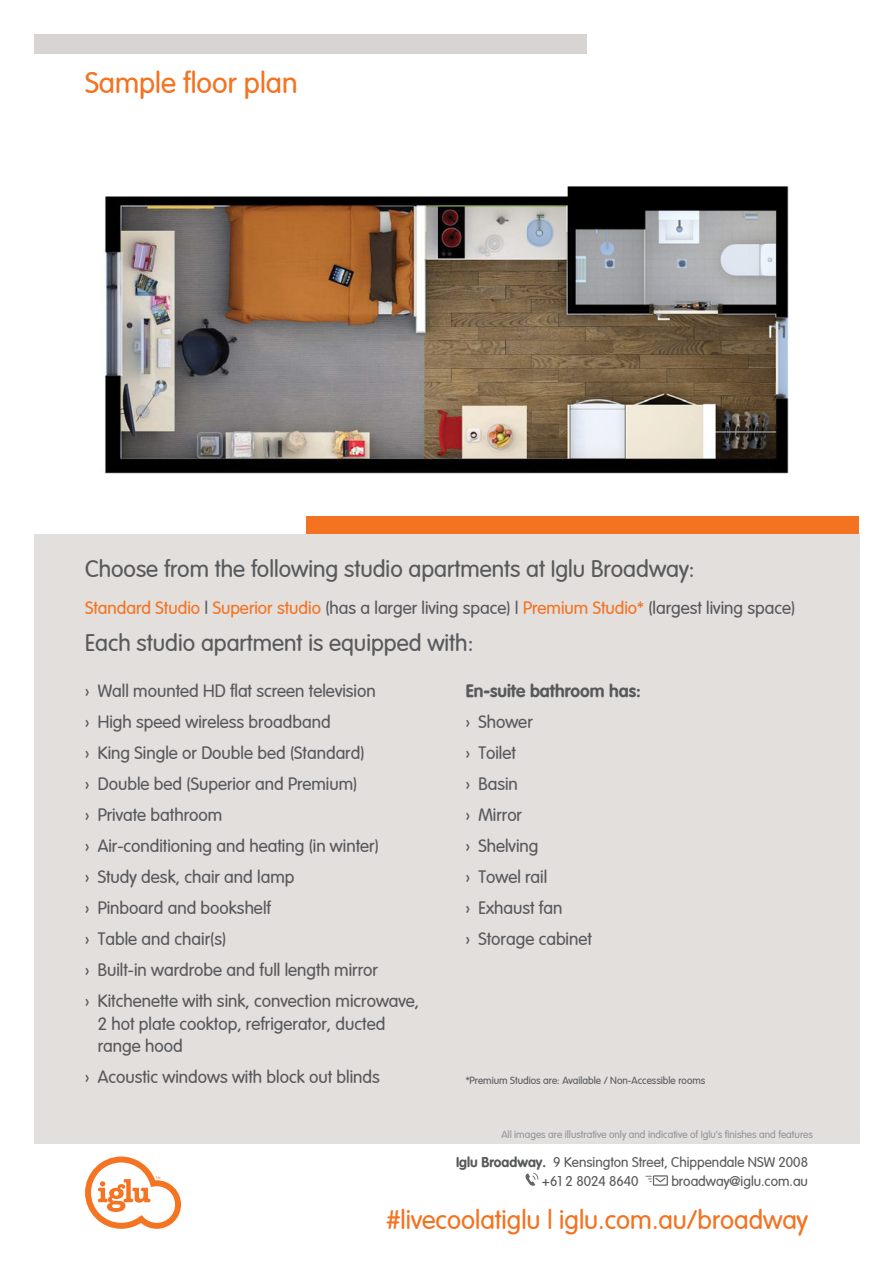
<style>
.page{position:relative;width:893px;height:1263px;background:#fff}
.page>*{position:absolute;margin:0;border:0;box-sizing:border-box;transform-origin:0 0}
.t1{font:300 30px "Vag";color:#f37321}
.t2{font:300 27px "Vag";color:#f37321}
.t3{font:300 24px "Vag";color:#58595b}
.t4{font:300 18px/31px "Vag";color:#58595b}
.t5{font:700 18px "Vag";color:#58595b}
.t6{font:300 14.25px/19.2px "Vag";color:#58595b}
.t7{font:300 10.5px "Vag";color:#939598}
.t8{font:300 10.5px "Vag";color:#58595b}
.s1{color:#f37321}
.s2{font-weight:700}
</style>
<div class="page">
<img style="left:103px;top:186px;width:686px;height:288px">
<div style="left:306px;top:517px;width:553px;height:38px;background:#f37321"></div>
<div style="left:34px;top:535px;width:825px;height:609px;background:#e2dfdd"></div>
<div style="left:34px;top:34px;width:553px;height:19px;background:#d7d4d1"></div>
<svg style="left:85px;top:1157px;width:96px;height:72px"></svg>
<svg style="left:525px;top:1173px;width:13px;height:13px"></svg>
<svg style="left:645px;top:1175px;width:23px;height:11px"></svg>
<h1 class="t1" style="left:85px;top:66px;width:214px">Sample floor plan</h1>
<h3 class="t3" style="left:85px;top:555px;width:611px">Choose from the following studio apartments at Iglu Broadway:</h3>
<p class="t4" style="left:85px;top:593px;width:712px"><span class="s1">Standard Studio</span> | <span class="s1">Superior studio</span> (has a larger living space) | <span class="s1">Premium Studio*</span> (largest living space)</p>
<h3 class="t3" style="left:85px;top:629px;width:390px">Each studio apartment is equipped with:</h3>
<p class="t4" style="left:85px;top:676px;width:336px">› Wall mounted HD flat screen television<br>› High speed wireless broadband<br>› King Single or Double bed (Standard)<br>› Double bed (Superior and Premium)<br>› Private bathroom<br>› Air-conditioning and heating (in winter)<br>› Study desk, chair and lamp<br>› Pinboard and bookshelf<br>› Table and chair(s)<br>› Built-in wardrobe and full length mirror<br>› Kitchenette with sink, convection microwave,</p>
<p class="t4" style="left:98px;top:1013px;width:289px;line-height:22.5px">2 hot plate cooktop, refrigerator, ducted range hood</p>
<p class="t4" style="left:85px;top:1062px;width:296px">› Acoustic windows with block out blinds</p>
<p class="t5" style="left:466px;top:681px;width:177px">En-suite bathroom has:</p>
<p class="t4" style="left:466px;top:707px;width:128px">› Shower<br>› Toilet<br>› Basin<br>› Mirror<br>› Shelving<br>› Towel rail<br>› Exhaust fan<br>› Storage cabinet</p>
<p class="t8" style="left:466px;top:1075px;width:241px">*Premium Studios are: Available / Non-Accessible rooms</p>
<p class="t7" style="left:501px;top:1128px;width:313px">All images are illustrative only and indicative of Iglu’s finishes and features</p>
<p class="t6" style="left:542px;top:1153px;width:268px;text-indent:-86px"><span class="s2">Iglu Broadway.</span> 9 Kensington Street, Chippendale NSW 2008 +61 2 8024 8640</p>
<p class="t6" style="left:671px;top:1172px;width:138px">broadway@iglu.com.au</p>
<h2 class="t2" style="left:386px;top:1205px;width:423px">#livecoolatiglu | iglu.com.au/broadway</h2>
</div>
